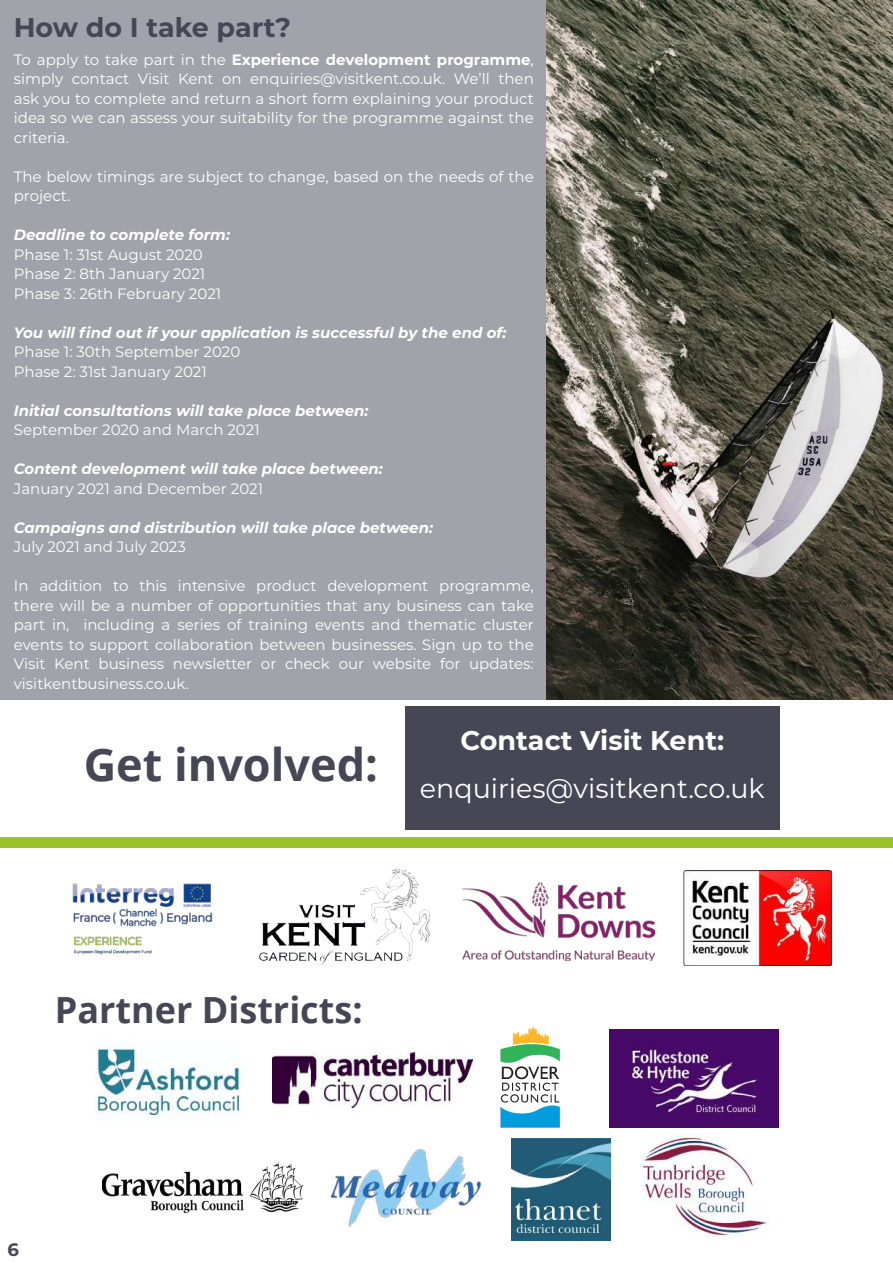
<style>
.page{position:relative;width:893px;height:1263px;background:#fff}
.page>*{position:absolute;margin:0;border:0;box-sizing:border-box;transform-origin:0 0}
.t1{font:700 45px "Open Sans";color:#464655}
.t2{font:700 36px "Open Sans";color:#464655}
.t3{font:27px "Montserrat";color:#fff}
.t4{font:700 27px "Montserrat";color:#fff}
.t5{font:700 27px "Montserrat";color:#464655}
.t6{font:700 18px "Montserrat";color:#464655}
.t7{font:15px/19.5px "Montserrat";color:#fff}
.t8{font:italic 700 15px "Montserrat";color:#fff}
.s1{font-weight:700}
</style>
<div class="page">
<div style="left:0;top:0;width:893px;height:699px;background:#a2a2aa"></div>
<img style="left:259px;top:868px;width:171px;height:97px">
<img style="left:547px;top:1px;width:346px;height:698px">
<div style="left:405px;top:706px;width:375px;height:124px;background:#464655"></div>
<img style="left:72px;top:883px;width:141px;height:72px">
<img style="left:463px;top:882px;width:192px;height:78px">
<img style="left:500px;top:1027px;width:60px;height:101px">
<img style="left:272px;top:1052px;width:200px;height:55px">
<img style="left:332px;top:1148px;width:150px;height:79px">
<img style="left:103px;top:1162px;width:200px;height:52px">
<img style="left:96px;top:1043px;width:145px;height:75px">
<img style="left:511px;top:1138px;width:100px;height:103px">
<img style="left:642px;top:1135px;width:127px;height:103px">
<img style="left:610px;top:1030px;width:169px;height:97px">
<img style="left:683px;top:870px;width:149px;height:95px">
<div style="left:0;top:837px;width:892px;height:11px;background:#9bc22b"></div>
<h3 class="t5" style="left:14px;top:8px;width:279px">How do I take part?</h3>
<p class="t7" style="left:14px;top:49px;width:521px;text-align:justify">To apply to take part in the <span class="s1">Experience development programme</span>, simply contact Visit Kent on enquiries@visitkent.co.uk. We’ll then ask you to complete and return a short form explaining your product idea so we can assess your suitability for the programme against the criteria.</p>
<p class="t7" style="left:14px;top:166px;width:521px">The below timings are subject to change, based on the needs of the project.</p>
<p class="t8" style="left:14px;top:224px;width:218px">Deadline to complete form:</p>
<p class="t7" style="left:14px;top:244px;width:209px">Phase 1: 31st August 2020<br>Phase 2: 8th January 2021<br>Phase 3: 26th February 2021</p>
<p class="t8" style="left:14px;top:322px;width:494px">You will find out if your application is successful by the end of:</p>
<p class="t7" style="left:14px;top:342px;width:228px">Phase 1: 30th September 2020<br>Phase 2: 31st January 2021</p>
<p class="t8" style="left:14px;top:400px;width:356px">Initial consultations will take place between:</p>
<p class="t7" style="left:14px;top:420px;width:247px">September 2020 and March 2021</p>
<p class="t8" style="left:14px;top:458px;width:370px">Content development will take place between:</p>
<p class="t7" style="left:14px;top:478px;width:251px">January 2021 and December 2021</p>
<p class="t8" style="left:14px;top:517px;width:421px">Campaigns and distribution will take place between:</p>
<p class="t7" style="left:14px;top:537px;width:174px">July 2021 and July 2023</p>
<p class="t7" style="left:14px;top:576px;width:522px;text-align:justify">In addition to this intensive product development programme, there will be a number of opportunities that any business can take part in, including a series of training events and thematic cluster events to support collaboration between businesses. Sign up to the Visit Kent business newsletter or check our website for updates: visitkentbusiness.co.uk.</p>
<h1 class="t1" style="left:84px;top:733px;width:296px">Get involved:</h1>
<h3 class="t4" style="left:460px;top:721px;width:265px">Contact Visit Kent:</h3>
<h3 class="t3" style="left:420px;top:770px;width:346px">enquiries@visitkent.co.uk</h3>
<h2 class="t2" style="left:55px;top:984px;width:309px">Partner Districts:</h2>
<p class="t6" style="left:7px;top:1236px;width:13px">6</p>
</div>
